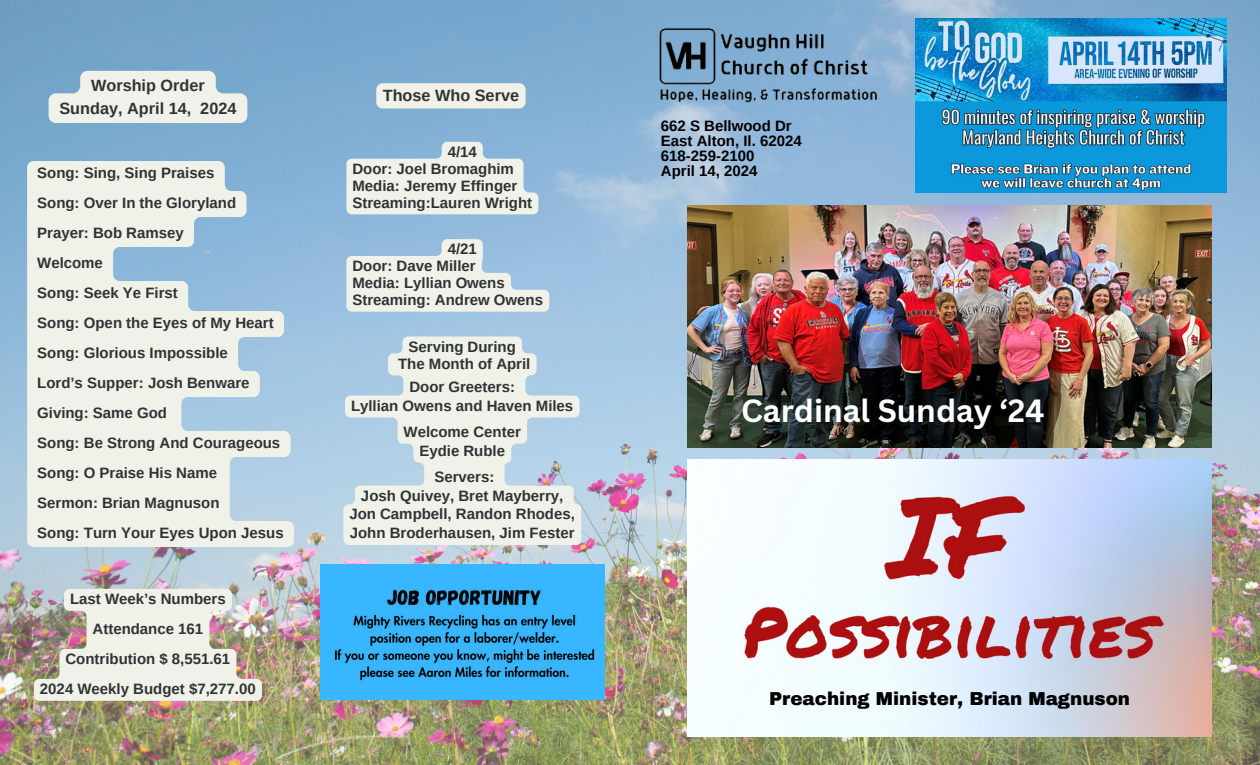
<style>
.page{position:relative;width:1260px;height:765px;background:#fff}
.page>*{position:absolute;margin:0;border:0;box-sizing:border-box;transform-origin:0 0}
.t1{font:700 31.25px "Canva Sans";color:#fff}
.t2{font:900 18.38px "Archivo";color:#000}
.t3{font:700 16.25px "Arimo";color:#2f3334}
.t4{font:700 15px/18.8px "Arimo";color:#2f3334}
.t5{font:700 15px "Arimo";color:#000}
</style>
<div class="page">
<img style="left:0;top:0;width:1260px;height:765px">
<img style="left:688px;top:460px;width:523px;height:277px">
<img style="left:688px;top:205px;width:524px;height:242px">
<img style="left:658px;top:23px;width:222px;height:83px">
<img style="left:320px;top:564px;width:285px;height:135px">
<img style="left:916px;top:19px;width:310px;height:174px">
<svg style="left:49px;top:71px;width:198px;height:52px;background:#dee6e4"></svg>
<img style="left:34px;top:589px;width:228px;height:112px">
<div style="left:376px;top:83px;width:150px;height:25px;background:#f0f1e8;border-radius:6px"></div>
<svg style="left:343px;top:336px;width:238px;height:209px;background:#dae5e6"></svg>
<svg style="left:346px;top:142px;width:192px;height:72px;background:#d8e3e4"></svg>
<svg style="left:346px;top:239px;width:203px;height:73px;background:#d4e0e4"></svg>
<svg style="left:27px;top:161px;width:267px;height:386px;background:#d9e3e5"></svg>
<p class="t3" style="left:91px;top:77px;width:115px">Worship Order</p>
<p class="t3" style="left:59px;top:99px;width:178px">Sunday, April 14, 2024</p>
<p class="t4" style="left:37px;top:164px;width:179px">Song: Sing, Sing Praises</p>
<p class="t4" style="left:37px;top:194px;width:201px">Song: Over In the Gloryland</p>
<p class="t4" style="left:37px;top:224px;width:148px">Prayer: Bob Ramsey</p>
<p class="t4" style="left:37px;top:254px;width:67px">Welcome</p>
<p class="t4" style="left:37px;top:284px;width:142px">Song: Seek Ye First</p>
<p class="t4" style="left:37px;top:314px;width:238px">Song: Open the Eyes of My Heart</p>
<p class="t4" style="left:37px;top:344px;width:192px">Song: Glorious Impossible</p>
<p class="t4" style="left:37px;top:374px;width:214px">Lord’s Supper: Josh Benware</p>
<p class="t4" style="left:37px;top:404px;width:131px">Giving: Same God</p>
<p class="t4" style="left:37px;top:434px;width:245px">Song: Be Strong And Courageous</p>
<h1 class="t4" style="left:37px;top:464px;width:181px">Song: O Praise His Name</h1>
<p class="t4" style="left:37px;top:494px;width:184px">Sermon: Brian Magnuson</p>
<h2 class="t4" style="left:37px;top:524px;width:248px">Song: Turn Your Eyes Upon Jesus</h2>
<p class="t4" style="left:70px;top:590px;width:157px">Last Week’s Numbers</p>
<p class="t4" style="left:93px;top:620px;width:112px">Attendance 161</p>
<p class="t4" style="left:65px;top:650px;width:166px">Contribution $ 8,551.61</p>
<p class="t4" style="left:40px;top:680px;width:217px">2024 Weekly Budget $7,277.00</p>
<p class="t3" style="left:383px;top:87px;width:138px">Those Who Serve</p>
<p class="t4" style="left:448px;top:142px;width:31px">4/14</p>
<p class="t4" style="left:352px;top:159px;width:163px">Door: Joel Bromaghim</p>
<p class="t4" style="left:352px;top:176px;width:166px">Media: Jeremy Effinger</p>
<p class="t4" style="left:352px;top:193px;width:181px">Streaming:Lauren Wright</p>
<p class="t4" style="left:448px;top:240px;width:31px">4/21</p>
<p class="t4" style="left:352px;top:257px;width:125px">Door: Dave Miller</p>
<p class="t4" style="left:352px;top:273px;width:154px">Media: Lyllian Owens</p>
<p class="t4" style="left:352px;top:290px;width:192px">Streaming: Andrew Owens</p>
<p class="t4" style="left:409px;top:337px;width:109px">Serving During</p>
<p class="t4" style="left:398px;top:354px;width:134px">The Month of April</p>
<p class="t4" style="left:409px;top:377px;width:107px">Door Greeters:</p>
<p class="t4" style="left:351px;top:396px;width:224px">Lyllian Owens and Haven Miles</p>
<p class="t4" style="left:404px;top:422px;width:119px">Welcome Center</p>
<p class="t4" style="left:419px;top:441px;width:87px">Eydie Ruble</p>
<p class="t4" style="left:434px;top:467px;width:62px">Servers:</p>
<p class="t4" style="left:361px;top:486px;width:204px">Josh Quivey, Bret Mayberry,</p>
<p class="t4" style="left:349px;top:505px;width:227px">Jon Campbell, Randon Rhodes,<br>John Broderhausen, Jim Fester</p>
<p class="t5" style="left:661px;top:117px;width:132px">662 S Bellwood Dr</p>
<p class="t5" style="left:661px;top:132px;width:142px">East Alton, Il. 62024</p>
<p class="t5" style="left:661px;top:147px;width:95px">618-259-2100</p>
<p class="t5" style="left:661px;top:162px;width:98px">April 14, 2024</p>
<p class="t1" style="left:741px;top:388px;width:305px">Cardinal Sunday ‘24</p>
<p class="t2" style="left:769px;top:689px;width:363px">Preaching Minister, Brian Magnuson</p>
</div>
